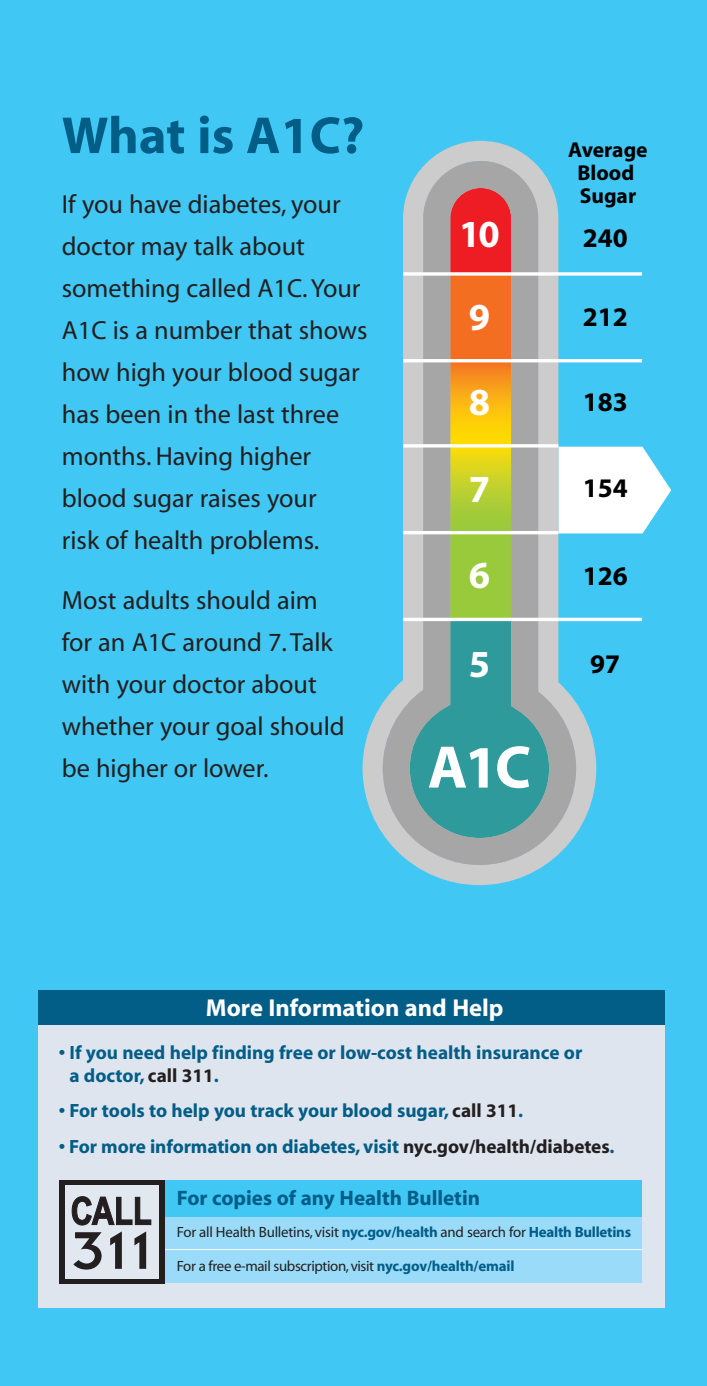
<style>
.page{position:relative;width:707px;height:1386px;background:#fff}
.page>*{position:absolute;margin:0;border:0;box-sizing:border-box;transform-origin:0 0}
.t1{font:700 60.55px "Myriad Pro";color:#fff}
.t2{font:700 52.5px "Myriad";color:#025d87}
.t3{font:700 38.5px "Myriad Pro";color:#fff}
.t4{font:700 26.95px "Myriad Pro";color:#000}
.t5{font:26.25px/42px "Myriad";color:#231f20}
.t6{font:700 24.5px "Myriad";color:#fff}
.t7{font:700 21.53px/22.9px "Myriad Pro";color:#000;text-align:center}
.t8{font:700 21px "Myriad";color:#025d87}
.t9{font:700 19.25px/22.8px "Myriad";color:#025d87}
.t10{font:14.88px "Myriad";letter-spacing:-.015em;color:#231f20}
.s1{color:#231f20}
.s2{font-weight:700;color:#025d87}
</style>
<div class="page">
<div style="left:0;top:0;width:706px;height:1386px;background:#40c7f4"></div>
<div style="left:39px;top:996px;width:625px;height:312px;background:#dee5ee"></div>
<div style="left:39px;top:990px;width:625px;height:35px;background:#025d87"></div>
<div style="left:137px;top:1182px;width:504px;height:101px;background:#99dbf8"></div>
<div style="left:136px;top:1180px;width:505px;height:37px;background:#40c7f4"></div>
<hr style="left:151px;top:1249px;width:491px;height:1px;background:#fff">
<svg style="left:596px;top:447px;width:74px;height:87px"></svg>
<svg style="left:362px;top:141px;width:234px;height:744px"></svg>
<svg style="left:382px;top:161px;width:193px;height:704px;background:#96aea0"></svg>
<svg style="left:403px;top:272px;width:238px;height:4px"></svg>
<hr style="left:403px;top:359px;width:238px;height:3px;background:#fff">
<hr style="left:403px;top:444px;width:155px;height:3px;background:#fff">
<hr style="left:403px;top:531px;width:155px;height:3px;background:#fff">
<hr style="left:403px;top:618px;width:238px;height:3px;background:#fff">
<div style="left:60px;top:1180px;width:104px;height:103px;background:#231f20"></div>
<div style="left:65px;top:1185px;width:93px;height:93px;background:#e1e8ef"></div>
<svg style="left:73px;top:1232px;width:28px;height:37px"></svg>
<svg style="left:110px;top:1231px;width:12px;height:38px"></svg>
<svg style="left:134px;top:1231px;width:12px;height:38px"></svg>
<svg style="left:72px;top:1196px;width:79px;height:29px"></svg>
<h2 class="t2" style="left:62px;top:116px;width:304px">What is A1C?</h2>
<p class="t5" style="left:62px;top:185px;width:307px">If you have diabetes, your doctor may talk about something called A1C. Your<br>A1C is a number that shows how high your blood sugar has been in the last three months. Having higher blood sugar raises your<br>risk of health problems.</p>
<p class="t5" style="left:62px;top:581px;width:284px">Most adults should aim for an A1C around 7. Talk with your doctor about whether your goal should be higher or lower.</p>
<p class="t7" style="left:568px;top:140px;width:81px">Average<br>Blood<br>Sugar</p>
<h3 class="t3" style="left:458px;top:219px;width:42px">10</h3>
<p class="t4" style="left:582px;top:227px;width:46px">240</p>
<h3 class="t3" style="left:468px;top:302px;width:23px">9</h3>
<p class="t4" style="left:582px;top:307px;width:46px">212</p>
<h3 class="t3" style="left:468px;top:388px;width:23px">8</h3>
<p class="t4" style="left:582px;top:392px;width:46px">183</p>
<h3 class="t3" style="left:468px;top:474px;width:23px">7</h3>
<p class="t4" style="left:582px;top:478px;width:46px">154</p>
<h3 class="t3" style="left:468px;top:560px;width:23px">6</h3>
<p class="t4" style="left:582px;top:565px;width:46px">126</p>
<h3 class="t3" style="left:468px;top:650px;width:23px">5</h3>
<p class="t4" style="left:590px;top:654px;width:31px">97</p>
<h1 class="t1" style="left:427px;top:744px;width:105px">A1C</h1>
<p class="t6" style="left:206px;top:999px;width:299px">More Information and Help</p>
<p class="t9" style="left:69px;top:1043px;width:514px;text-indent:-11px">• If you need help finding free or low-cost health insurance or a doctor, <span class="s1">call 311</span>.</p>
<p class="t9" style="left:59px;top:1101px;width:465px">• For tools to help you track your blood sugar, <span class="s1">call 311</span>.</p>
<p class="t9" style="left:59px;top:1136px;width:556px">• For more information on diabetes, visit <span class="s1">nyc.gov/health/diabetes</span>.</p>
<p class="t8" style="left:177px;top:1190px;width:304px">For copies of any Health Bulletin</p>
<p class="t10" style="left:177px;top:1226px;width:455px">For all Health Bulletins, visit <span class="s2">nyc.gov/health</span> and search for <span class="s2">Health Bulletins</span></p>
<p class="t10" style="left:177px;top:1260px;width:339px">For a free e-mail subscription, visit <span class="s2">nyc.gov/health/email</span></p>
</div>
